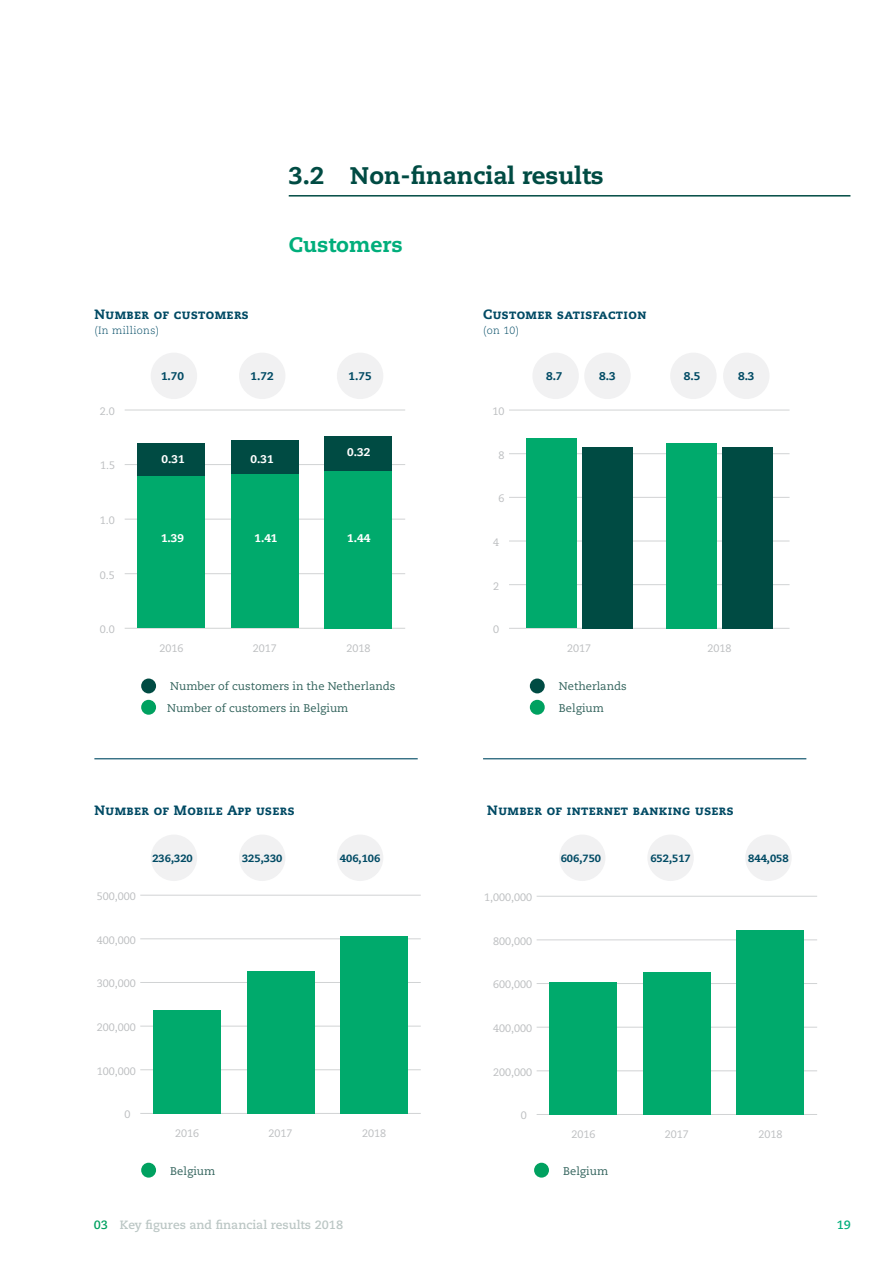
<style>
.page{position:relative;width:893px;height:1263px;background:#fff}
.page>*{position:absolute;margin:0;border:0;box-sizing:border-box;transform-origin:0 0}
.t1{font:800 24px "Caecilia LT Std";color:#004b43}
.t2{font:800 21px "Caecilia LT Std";color:#00ae7b}
.t3{font:800 13.5px "Caecilia LT Std";letter-spacing:.03em;color:#004a64}
.t4{font:700 12px "Caecilia LT Std";color:#bcc7c5}
.t5{font:700 12px "Caecilia LT Std";color:#00ae7b}
.t6{font:11.1px "Caecilia LT Std";color:#31625b}
.t7{font:800 11.1px "Caecilia LT Std";color:#004a64}
.t8{font:800 11.1px "Caecilia LT Std";color:#fff}
.t9{font:10.8px "Caecilia LT Std";color:#bcbec0}
.t10{font:800 10.5px "Caecilia LT Std";color:#004a64}
.t11{font:300 10.5px "Caecilia LT Std";letter-spacing:.03em;color:#004a64}
.t12{font:700 9.45px "Caecilia LT Std";color:#004b43}
.s1{color:#00a160}
</style>
<div class="page">
<div style="left:141px;top:700px;width:15px;height:15px;background:#00a160;border-radius:50%"></div>
<div style="left:141px;top:1163px;width:15px;height:14px;background:#00a160;border-radius:50%"></div>
<div style="left:534px;top:1163px;width:15px;height:14px;background:#00a160;border-radius:50%"></div>
<div style="left:530px;top:700px;width:15px;height:15px;background:#00a160;border-radius:50%"></div>
<div style="left:141px;top:678px;width:15px;height:15px;background:#004b43;border-radius:50%"></div>
<div style="left:530px;top:678px;width:15px;height:15px;background:#004b43;border-radius:50%"></div>
<div style="left:151px;top:353px;width:46px;height:46px;background:#f1f1f2;border-radius:50%"></div>
<div style="left:151px;top:834px;width:46px;height:47px;background:#f1f1f2;border-radius:50%"></div>
<div style="left:559px;top:834px;width:46px;height:47px;background:#f1f1f2;border-radius:50%"></div>
<div style="left:532px;top:353px;width:47px;height:46px;background:#f1f1f2;border-radius:50%"></div>
<div style="left:670px;top:353px;width:47px;height:46px;background:#f1f1f2;border-radius:50%"></div>
<div style="left:239px;top:353px;width:46px;height:46px;background:#f1f1f2;border-radius:50%"></div>
<div style="left:239px;top:834px;width:46px;height:47px;background:#f1f1f2;border-radius:50%"></div>
<div style="left:647px;top:834px;width:47px;height:47px;background:#f1f1f2;border-radius:50%"></div>
<div style="left:584px;top:353px;width:47px;height:46px;background:#f1f1f2;border-radius:50%"></div>
<div style="left:723px;top:353px;width:46px;height:46px;background:#f1f1f2;border-radius:50%"></div>
<div style="left:337px;top:353px;width:46px;height:46px;background:#f1f1f2;border-radius:50%"></div>
<div style="left:337px;top:834px;width:46px;height:47px;background:#f1f1f2;border-radius:50%"></div>
<div style="left:745px;top:834px;width:47px;height:47px;background:#f1f1f2;border-radius:50%"></div>
<hr style="left:125px;top:628px;width:280px;height:1px;background:#d1d3d4">
<hr style="left:125px;top:573px;width:280px;height:1px;background:#d1d3d4">
<hr style="left:125px;top:519px;width:280px;height:1px;background:#d1d3d4">
<hr style="left:125px;top:464px;width:280px;height:1px;background:#d1d3d4">
<hr style="left:125px;top:410px;width:280px;height:1px;background:#d1d3d4">
<div style="left:138px;top:443px;width:67px;height:34px;background:#004b43"></div>
<div style="left:231px;top:441px;width:68px;height:33px;background:#004b43"></div>
<div style="left:325px;top:436px;width:67px;height:35px;background:#004b43"></div>
<div style="left:138px;top:477px;width:67px;height:151px;background:#00aa6c"></div>
<div style="left:231px;top:474px;width:68px;height:154px;background:#00aa6c"></div>
<div style="left:325px;top:471px;width:67px;height:157px;background:#00aa6c"></div>
<hr style="left:140px;top:1113px;width:281px;height:1px;background:#d1d3d4">
<hr style="left:140px;top:1069px;width:281px;height:1px;background:#d1d3d4">
<hr style="left:140px;top:1026px;width:281px;height:1px;background:#d1d3d4">
<hr style="left:140px;top:982px;width:281px;height:1px;background:#d1d3d4">
<hr style="left:140px;top:938px;width:281px;height:1px;background:#d1d3d4">
<hr style="left:140px;top:895px;width:281px;height:1px;background:#d1d3d4">
<div style="left:153px;top:1010px;width:68px;height:103px;background:#00aa6c"></div>
<div style="left:247px;top:971px;width:67px;height:142px;background:#00aa6c"></div>
<div style="left:340px;top:936px;width:68px;height:177px;background:#00aa6c"></div>
<hr style="left:537px;top:1114px;width:280px;height:1px;background:#d1d3d4">
<hr style="left:537px;top:1070px;width:280px;height:1px;background:#d1d3d4">
<hr style="left:537px;top:1027px;width:280px;height:1px;background:#d1d3d4">
<hr style="left:537px;top:983px;width:280px;height:1px;background:#d1d3d4">
<hr style="left:537px;top:939px;width:280px;height:1px;background:#d1d3d4">
<hr style="left:537px;top:896px;width:280px;height:1px;background:#d1d3d4">
<div style="left:550px;top:982px;width:67px;height:132px;background:#00aa6c"></div>
<div style="left:643px;top:972px;width:67px;height:142px;background:#00aa6c"></div>
<div style="left:737px;top:930px;width:67px;height:184px;background:#00aa6c"></div>
<hr style="left:509px;top:628px;width:280px;height:1px;background:#d1d3d4">
<hr style="left:509px;top:584px;width:280px;height:1px;background:#d1d3d4">
<hr style="left:509px;top:541px;width:280px;height:1px;background:#d1d3d4">
<hr style="left:509px;top:497px;width:280px;height:1px;background:#d1d3d4">
<hr style="left:509px;top:453px;width:280px;height:1px;background:#d1d3d4">
<hr style="left:509px;top:410px;width:280px;height:1px;background:#d1d3d4">
<div style="left:582px;top:447px;width:50px;height:181px;background:#004b43"></div>
<div style="left:722px;top:447px;width:51px;height:181px;background:#004b43"></div>
<div style="left:526px;top:438px;width:50px;height:190px;background:#00aa6c"></div>
<div style="left:666px;top:443px;width:51px;height:185px;background:#00aa6c"></div>
<hr style="left:94px;top:758px;width:324px;height:1px;background:#004a64">
<hr style="left:483px;top:758px;width:323px;height:1px;background:#004a64">
<hr style="left:289px;top:195px;width:561px;height:2px;background:#004b43">
<h1 class="t1" style="left:289px;top:161px;width:317px">3.2 Non-financial results</h1>
<p class="t3" style="left:94px;top:306px;width:156px">Number of customers</p>
<p class="t11" style="left:94px;top:325px;width:66px">(In millions)</p>
<h2 class="t2" style="left:289px;top:232px;width:115px">Customers</h2>
<p class="t3" style="left:483px;top:306px;width:165px">Customer satisfaction</p>
<p class="t11" style="left:483px;top:325px;width:37px">(on 10)</p>
<p class="t9" style="left:100px;top:405px;width:17px">2.0</p>
<p class="t9" style="left:100px;top:459px;width:17px">1.5</p>
<p class="t9" style="left:100px;top:514px;width:17px">1.0</p>
<p class="t9" style="left:100px;top:569px;width:17px">0.5</p>
<p class="t9" style="left:100px;top:623px;width:17px">0.0</p>
<p class="t7" style="left:161px;top:369px;width:25px">1.70</p>
<p class="t7" style="left:251px;top:369px;width:25px">1.72</p>
<p class="t7" style="left:546px;top:369px;width:18px">8.7</p>
<p class="t7" style="left:684px;top:369px;width:18px">8.5</p>
<p class="t7" style="left:349px;top:369px;width:25px">1.75</p>
<p class="t7" style="left:599px;top:369px;width:18px">8.3</p>
<p class="t7" style="left:738px;top:369px;width:18px">8.3</p>
<p class="t9" style="left:493px;top:405px;width:14px">10</p>
<p class="t8" style="left:162px;top:452px;width:25px">0.31</p>
<p class="t8" style="left:251px;top:452px;width:25px">0.31</p>
<p class="t8" style="left:347px;top:445px;width:25px">0.32</p>
<p class="t9" style="left:499px;top:449px;width:8px">8</p>
<p class="t9" style="left:499px;top:492px;width:8px">6</p>
<p class="t8" style="left:161px;top:531px;width:25px">1.39</p>
<p class="t8" style="left:254px;top:531px;width:25px">1.41</p>
<p class="t8" style="left:347px;top:531px;width:25px">1.44</p>
<p class="t9" style="left:493px;top:536px;width:8px">4</p>
<p class="t9" style="left:493px;top:580px;width:8px">2</p>
<p class="t9" style="left:493px;top:623px;width:8px">0</p>
<p class="t9" style="left:159px;top:642px;width:26px">2016</p>
<p class="t9" style="left:253px;top:642px;width:26px">2017</p>
<p class="t9" style="left:346px;top:642px;width:26px">2018</p>
<p class="t9" style="left:567px;top:642px;width:26px">2017</p>
<p class="t9" style="left:707px;top:642px;width:26px">2018</p>
<p class="t6" style="left:170px;top:680px;width:227px">Number of customers in the Netherlands</p>
<p class="t6" style="left:559px;top:680px;width:69px">Netherlands</p>
<p class="t6" style="left:167px;top:701px;width:183px">Number of customers in Belgium</p>
<p class="t12" style="left:186px;top:706px;width:29px">België</p>
<p class="t6" style="left:559px;top:701px;width:46px">Belgium</p>
<p class="t12" style="left:570px;top:706px;width:29px">België</p>
<p class="t3" style="left:94px;top:801px;width:202px">Number of Mobile App users</p>
<p class="t3" style="left:487px;top:801px;width:248px">Number of internet banking users</p>
<p class="t10" style="left:152px;top:851px;width:42px">236,320</p>
<p class="t10" style="left:561px;top:851px;width:42px">606,750</p>
<p class="t10" style="left:242px;top:851px;width:42px">325,330</p>
<p class="t10" style="left:650px;top:851px;width:42px">652,517</p>
<p class="t10" style="left:340px;top:851px;width:42px">406,106</p>
<p class="t10" style="left:748px;top:851px;width:42px">844,058</p>
<p class="t9" style="left:97px;top:890px;width:41px">500,000</p>
<p class="t9" style="left:484px;top:891px;width:50px">1,000,000</p>
<p class="t9" style="left:97px;top:934px;width:41px">400,000</p>
<p class="t9" style="left:493px;top:935px;width:41px">800,000</p>
<p class="t9" style="left:97px;top:977px;width:41px">300,000</p>
<p class="t9" style="left:493px;top:978px;width:41px">600,000</p>
<p class="t9" style="left:97px;top:1021px;width:41px">200,000</p>
<p class="t9" style="left:493px;top:1022px;width:41px">400,000</p>
<p class="t9" style="left:97px;top:1065px;width:41px">100,000</p>
<p class="t9" style="left:493px;top:1066px;width:41px">200,000</p>
<p class="t9" style="left:124px;top:1108px;width:8px">0</p>
<p class="t9" style="left:521px;top:1109px;width:8px">0</p>
<p class="t9" style="left:175px;top:1127px;width:26px">2016</p>
<p class="t9" style="left:269px;top:1127px;width:26px">2017</p>
<p class="t9" style="left:362px;top:1127px;width:26px">2018</p>
<p class="t9" style="left:571px;top:1128px;width:26px">2016</p>
<p class="t9" style="left:665px;top:1128px;width:26px">2017</p>
<p class="t9" style="left:758px;top:1128px;width:26px">2018</p>
<p class="t6" style="left:170px;top:1164px;width:46px">Belgium</p>
<p class="t6" style="left:563px;top:1164px;width:46px">Belgium</p>
<p class="t4" style="left:94px;top:1217px;width:251px"><span class="s1">03</span> Key figures and financial results 2018</p>
<p class="t5" style="left:837px;top:1217px;width:16px">19</p>
</div>
